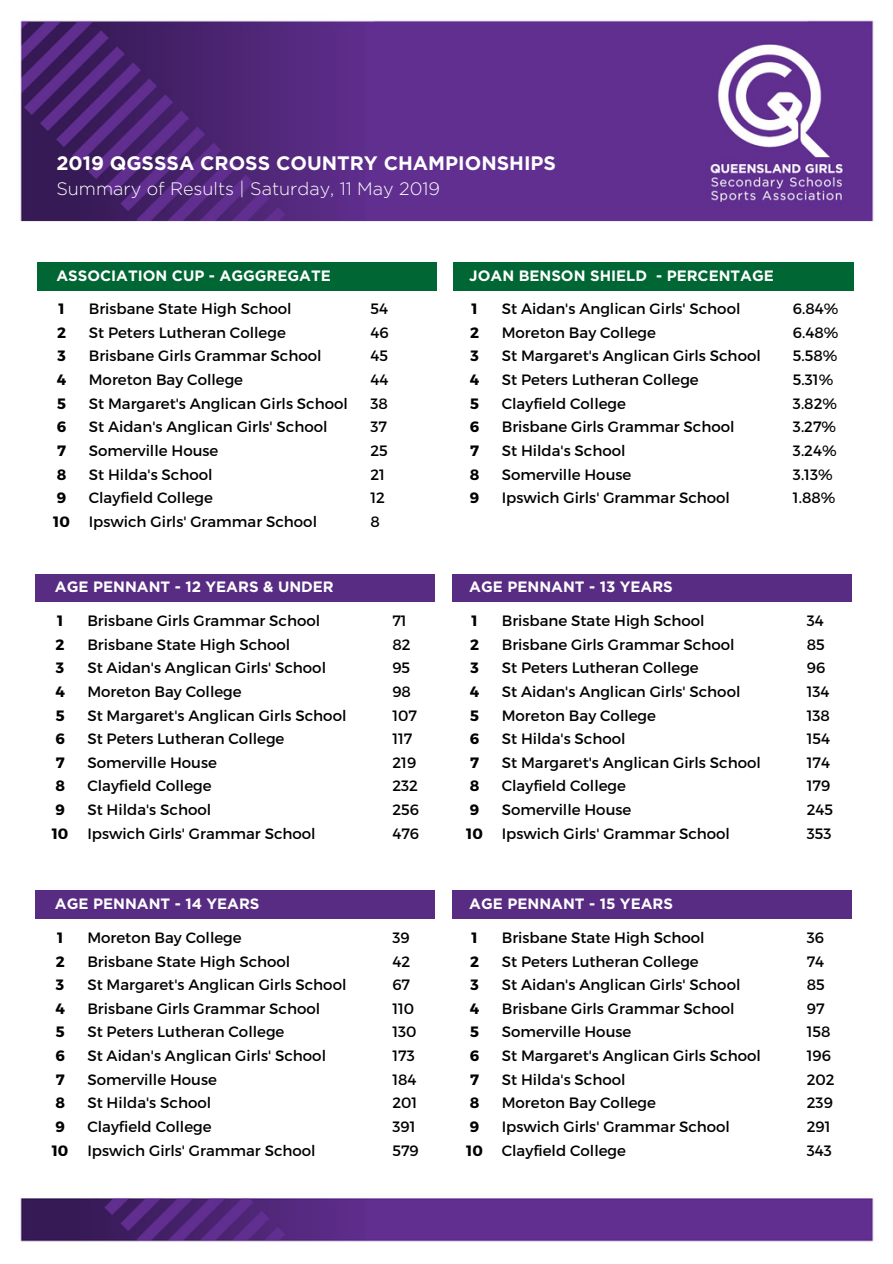
<style>
.page{position:relative;width:893px;height:1264px;background:#fff}
.page>*{position:absolute;margin:0;border:0;box-sizing:border-box;transform-origin:0 0}
.t1{font:700 19.5px "Gotham";color:#fff}
.t2{font:300 18px "Gotham";color:#fff}
.t3{font:15px/23.5px "Montserrat";color:#000}
.t4{font:700 15px "Gotham";color:#fff}
.t5{font:700 15px/23.5px "Montserrat";color:#000;text-align:center}
</style>
<div class="page">
<img style="left:20px;top:20px;width:854px;height:1222px">
<div style="left:37px;top:262px;width:399px;height:28px;background:#063"></div>
<div style="left:453px;top:262px;width:400px;height:28px;background:#063"></div>
<div style="left:35px;top:574px;width:400px;height:28px;background:#582c83"></div>
<div style="left:452px;top:574px;width:399px;height:28px;background:#582c83"></div>
<div style="left:35px;top:890px;width:400px;height:28px;background:#582c83"></div>
<div style="left:452px;top:890px;width:399px;height:28px;background:#582c83"></div>
<h1 class="t1" style="left:56px;top:152px;width:501px">2019 QGSSSA CROSS COUNTRY CHAMPIONSHIPS</h1>
<p class="t2" style="left:56px;top:179px;width:385px">Summary of Results | Saturday, 11 May 2019</p>
<p class="t4" style="left:56px;top:266px;width:276px">ASSOCIATION CUP - AGGGREGATE</p>
<p class="t5" style="left:53px;top:296px;width:18px">1<br>2<br>3<br>4<br>5<br>6<br>7<br>8<br>9<br>10</p>
<p class="t3" style="left:89px;top:296px;width:260px">Brisbane State High School<br>St Peters Lutheran College<br>Brisbane Girls Grammar School<br>Moreton Bay College<br>St Margaret's Anglican Girls School<br>St Aidan's Anglican Girls' School<br>Somerville House<br>St Hilda's School<br>Clayfield College<br>Ipswich Girls' Grammar School</p>
<p class="t3" style="left:370px;top:296px;width:20px">54<br>46<br>45<br>44<br>38<br>37<br>25<br>21<br>12<br>8</p>
<p class="t4" style="left:55px;top:578px;width:280px">AGE PENNANT - 12 YEARS &amp; UNDER</p>
<p class="t5" style="left:52px;top:608px;width:18px">1<br>2<br>3<br>4<br>5<br>6<br>7<br>8<br>9<br>10</p>
<p class="t3" style="left:87px;top:608px;width:260px">Brisbane Girls Grammar School<br>Brisbane State High School<br>St Aidan's Anglican Girls' School<br>Moreton Bay College<br>St Margaret's Anglican Girls School<br>St Peters Lutheran College<br>Somerville House<br>Clayfield College<br>St Hilda's School<br>Ipswich Girls' Grammar School</p>
<p class="t3" style="left:392px;top:608px;width:28px">71<br>82<br>95<br>98<br>107<br>117<br>219<br>232<br>256<br>476</p>
<p class="t4" style="left:55px;top:895px;width:206px">AGE PENNANT - 14 YEARS</p>
<p class="t5" style="left:52px;top:925px;width:18px">1<br>2<br>3<br>4<br>5<br>6<br>7<br>8<br>9<br>10</p>
<p class="t3" style="left:87px;top:925px;width:260px">Moreton Bay College<br>Brisbane State High School<br>St Margaret's Anglican Girls School<br>Brisbane Girls Grammar School<br>St Peters Lutheran College<br>St Aidan's Anglican Girls' School<br>Somerville House<br>St Hilda's School<br>Clayfield College<br>Ipswich Girls' Grammar School</p>
<p class="t3" style="left:392px;top:925px;width:28px">39<br>42<br>67<br>110<br>130<br>173<br>184<br>201<br>391<br>579</p>
<p class="t4" style="left:469px;top:266px;width:306px">JOAN BENSON SHIELD - PERCENTAGE</p>
<p class="t5" style="left:469px;top:296px;width:11px;text-align:justify">1<br>2<br>3<br>4<br>5<br>6<br>7<br>8<br>9</p>
<p class="t3" style="left:501px;top:296px;width:260px">St Aidan's Anglican Girls' School<br>Moreton Bay College<br>St Margaret's Anglican Girls School<br>St Peters Lutheran College<br>Clayfield College<br>Brisbane Girls Grammar School<br>St Hilda's School<br>Somerville House<br>Ipswich Girls' Grammar School</p>
<p class="t3" style="left:792px;top:296px;width:47px">6.84%<br>6.48%<br>5.58%<br>5.31%<br>3.82%<br>3.27%<br>3.24%<br>3.13%<br>1.88%</p>
<p class="t4" style="left:469px;top:578px;width:205px">AGE PENNANT - 13 YEARS</p>
<p class="t5" style="left:466px;top:608px;width:18px">1<br>2<br>3<br>4<br>5<br>6<br>7<br>8<br>9<br>10</p>
<p class="t3" style="left:501px;top:608px;width:260px">Brisbane State High School<br>Brisbane Girls Grammar School<br>St Peters Lutheran College<br>St Aidan's Anglican Girls' School<br>Moreton Bay College<br>St Hilda's School<br>St Margaret's Anglican Girls School<br>Clayfield College<br>Somerville House<br>Ipswich Girls' Grammar School</p>
<p class="t3" style="left:806px;top:608px;width:28px">34<br>85<br>96<br>134<br>138<br>154<br>174<br>179<br>245<br>353</p>
<p class="t4" style="left:469px;top:895px;width:205px">AGE PENNANT - 15 YEARS</p>
<p class="t5" style="left:466px;top:925px;width:18px">1<br>2<br>3<br>4<br>5<br>6<br>7<br>8<br>9<br>10</p>
<p class="t3" style="left:501px;top:925px;width:260px">Brisbane State High School<br>St Peters Lutheran College<br>St Aidan's Anglican Girls' School<br>Brisbane Girls Grammar School<br>Somerville House<br>St Margaret's Anglican Girls School<br>St Hilda's School<br>Moreton Bay College<br>Ipswich Girls' Grammar School<br>Clayfield College</p>
<p class="t3" style="left:806px;top:925px;width:29px">36<br>74<br>85<br>97<br>158<br>196<br>202<br>239<br>291<br>343</p>
</div>
